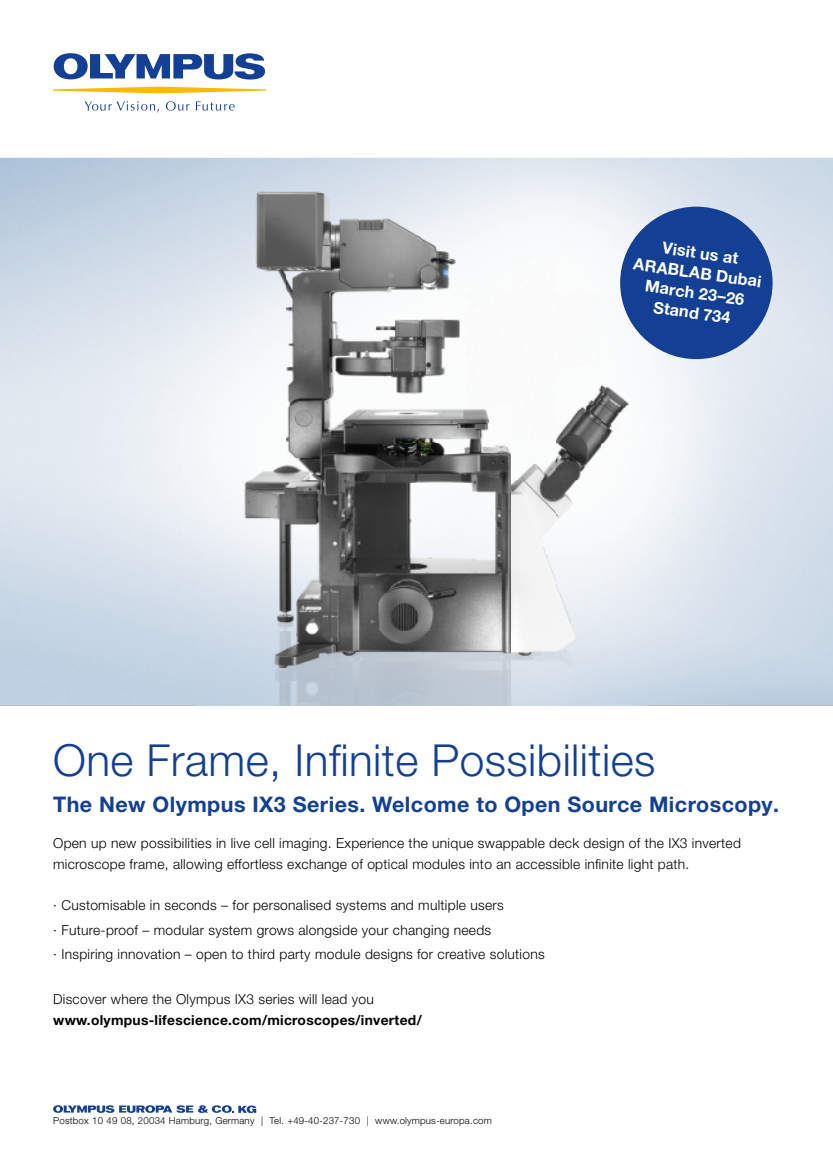
<style>
.page{position:relative;width:833px;height:1170px;background:#fff}
.page>*{position:absolute;margin:0;border:0;box-sizing:border-box;transform-origin:0 0}
.t1{font:300 44.12px "Helvetica Neue LT Pro";letter-spacing:.01em;color:#134094}
.t2{font:700 21.5px "Helvetica Neue LT Pro";letter-spacing:.02em;color:#134094}
.t3{font:700 16.25px/20px "Helvetica Neue LT Pro";color:#fff;text-align:center}
.t4{font:300 13.75px/24.2px "Helvetica Neue LT Pro";letter-spacing:.02em;color:#000}
.t5{font:700 13.75px "Helvetica Neue LT Pro";letter-spacing:.02em;color:#000}
.t6{font:300 9.62px "Helvetica Neue LT Pro";letter-spacing:.02em;color:#000}
</style>
<div class="page">
<svg style="left:53px;top:1105px;width:203px;height:7px"></svg>
<img style="left:0;top:158px;width:833px;height:547px">
<svg style="left:54px;top:53px;width:211px;height:26px"></svg>
<svg style="left:53px;top:87px;width:213px;height:6px"></svg>
<svg style="left:85px;top:101px;width:74px;height:12px"></svg>
<svg style="left:166px;top:101px;width:23px;height:10px"></svg>
<svg style="left:196px;top:101px;width:39px;height:10px"></svg>
<img style="left:197px;top:179px;width:449px;height:526px">
<div style="left:620px;top:207px;width:152px;height:152px;background:#134094;border-radius:50%"></div>
<p class="t3" style="left:638px;top:233px;width:130px;rotate:8deg">Visit us at<br>ARABLAB Dubai<br>March 23–26<br>Stand 734</p>
<h1 class="t1" style="left:53px;top:733px;width:603px">One Frame, Infinite Possibilities</h1>
<h2 class="t2" style="left:53px;top:791px;width:727px">The New Olympus IX3 Series. Welcome to Open Source Microscopy.</h2>
<p class="t4" style="left:53px;top:832px;width:689px;line-height:20.8px">Open up new possibilities in live cell imaging. Experience the unique swappable deck design of the IX3 inverted microscope frame, allowing effortless exchange of optical modules into an accessible infinite light path.</p>
<p class="t4" style="left:53px;top:893px;width:493px">· Customisable in seconds – for personalised systems and multiple users<br>· Future-proof – modular system grows alongside your changing needs<br>· Inspiring innovation – open to third party module designs for creative solutions</p>
<p class="t4" style="left:53px;top:986px;width:322px">Discover where the Olympus IX3 series will lead you</p>
<p class="t5" style="left:53px;top:1011px;width:370px">www.olympus-lifescience.com/microscopes/inverted/</p>
<p class="t6" style="left:53px;top:1114px;width:440px">Postbox 10 49 08, 20034 Hamburg, Germany | Tel. +49-40-237-730 | www.olympus-europa.com</p>
</div>
